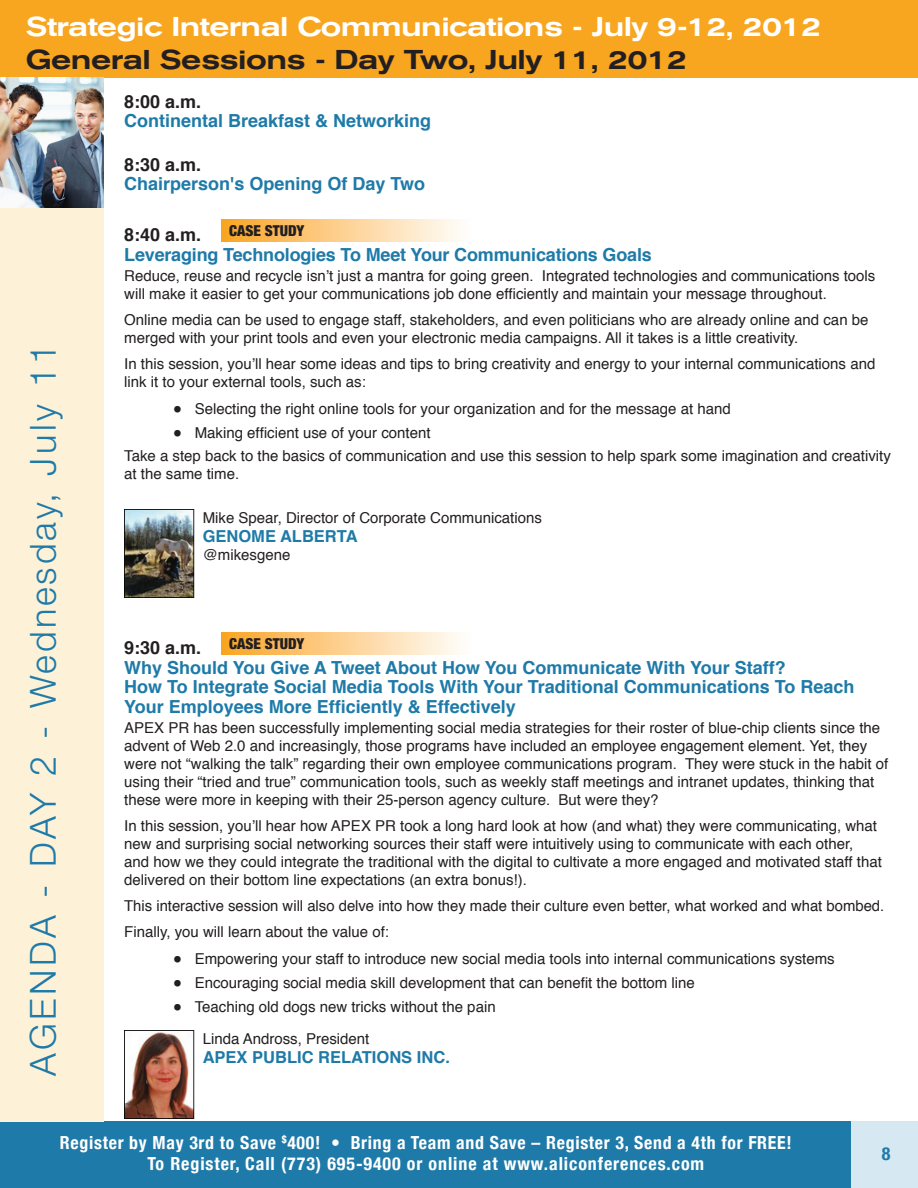
<style>
.page{position:relative;width:918px;height:1188px;background:#fff}
.page>*{position:absolute;margin:0;border:0;box-sizing:border-box;transform-origin:0 0}
.t1{font:300 36px "Helvetica Neue";letter-spacing:.09em;color:#1e7aa8}
.t2{font:500 expanded 27px "Akzidenz Grotesk BE";letter-spacing:-.02em;color:#fff}
.t3{font:500 expanded 27px "Akzidenz Grotesk BE";letter-spacing:-.02em;color:#231f20}
.t4{font:700 18px/19.5px "Helvetica";color:#1e7aa8}
.t5{font:700 condensed 18px/21.6px "Helvetica Neue";letter-spacing:.04em;color:#fff;text-align:center}
.t6{font:700 18px "Helvetica";color:#231f20}
.t7{font:700 condensed 18px "Helvetica Neue";color:#1e7aa8}
.t8{font:700 16.5px "Helvetica";color:#1e7aa8}
.t9{font:15px/18px "Helvetica";color:#231f20}
.t10{font:900 condensed 15px "Helvetica Neue";color:#231f20}
.s1{font-size:30px}
</style>
<div class="page">
<div style="left:0;top:1122px;width:852px;height:66px;background:#1e7aa8"></div>
<div style="left:852px;top:1122px;width:66px;height:66px;background:#d6e8f1"></div>
<div style="left:0;top:77px;width:104px;height:1045px;background:#fdf1d8"></div>
<div style="left:0;top:0;width:918px;height:78px;background:#f8a51f"></div>
<img style="left:0;top:78px;width:104px;height:129px">
<div style="left:221px;top:220px;width:255px;height:21px;background:linear-gradient(to right,#faa526,#fff)"></div>
<img style="left:124px;top:509px;width:71px;height:89px">
<div style="left:221px;top:633px;width:255px;height:21px;background:linear-gradient(to right,#faa526,#fff)"></div>
<img style="left:124px;top:1030px;width:71px;height:88px">
<h2 class="t2" style="left:26px;top:11px;width:797px">Strategic Internal Communications - July 9-12, 2012</h2>
<h2 class="t3" style="left:26px;top:43px;width:663px">General Sessions - Day Two, July 11, 2012</h2>
<h1 class="t1" style="left:21px;top:1076px;width:734px;rotate:-90deg">AGENDA - DAY 2 - Wednesday, July 11</h1>
<p class="t6" style="left:124px;top:87px;width:79px">8:00 a.m.</p>
<p class="t4" style="left:124px;top:111px;width:309px">Continental Breakfast &amp; Networking</p>
<p class="t6" style="left:124px;top:150px;width:79px">8:30 a.m.</p>
<p class="t4" style="left:124px;top:174px;width:302px">Chairperson's Opening Of Day Two</p>
<p class="t6" style="left:124px;top:221px;width:79px">8:40 a.m.</p>
<p class="t10" style="left:229px;top:221px;width:77px">CASE STUDY</p>
<p class="t4" style="left:124px;top:245px;width:529px">Leveraging Technologies To Meet Your Communications Goals</p>
<p class="t9" style="left:124px;top:268px;width:753px">Reduce, reuse and recycle isn’t just a mantra for going green. Integrated technologies and communications tools will make it easier to get your communications job done efficiently and maintain your message throughout.</p>
<p class="t9" style="left:124px;top:311px;width:746px">Online media can be used to engage staff, stakeholders, and even politicians who are already online and can be merged with your print tools and even your electronic media campaigns. All it takes is a little creativity.</p>
<p class="t9" style="left:124px;top:355px;width:753px">In this session, you’ll hear some ideas and tips to bring creativity and energy to your internal communications and link it to your external tools, such as:</p>
<p class="t9" style="left:172px;top:401px;width:560px"><span class="s1">•</span> Selecting the right online tools for your organization and for the message at hand</p>
<p class="t9" style="left:124px;top:422px;width:768px;line-height:22.6px;text-indent:48px"><span class="s1">•</span> Making efficient use of your content<br>Take a step back to the basics of communication and use this session to help spark some imagination and creativity</p>
<p class="t9" style="left:124px;top:465px;width:117px">at the same time.</p>
<p class="t9" style="left:203px;top:509px;width:341px">Mike Spear, Director of Corporate Communications</p>
<p class="t8" style="left:203px;top:523px;width:156px">GENOME ALBERTA</p>
<p class="t9" style="left:203px;top:547px;width:89px">@mikesgene</p>
<p class="t6" style="left:124px;top:634px;width:79px">9:30 a.m.</p>
<p class="t10" style="left:229px;top:634px;width:77px">CASE STUDY</p>
<p class="t4" style="left:124px;top:658px;width:732px">Why Should You Give A Tweet About How You Communicate With Your Staff?<br>How To Integrate Social Media Tools With Your Traditional Communications To Reach<br>Your Employees More Efficiently &amp; Effectively</p>
<p class="t9" style="left:124px;top:719px;width:766px">APEX PR has been successfully implementing social media strategies for their roster of blue-chip clients since the advent of Web 2.0 and increasingly, those programs have included an employee engagement element. Yet, they were not “walking the talk” regarding their own employee communications program. They were stuck in the habit of using their “tried and true” communication tools, such as weekly staff meetings and intranet updates, thinking that these were more in keeping with their 25-person agency culture. But were they?</p>
<p class="t9" style="left:124px;top:817px;width:759px">In this session, you’ll hear how APEX PR took a long hard look at how (and what) they were communicating, what new and surprising social networking sources their staff were intuitively using to communicate with each other, and how we they could integrate the traditional with the digital to cultivate a more engaged and motivated staff that delivered on their bottom line expectations (an extra bonus!).</p>
<p class="t9" style="left:124px;top:893px;width:762px;line-height:25.8px">This interactive session will also delve into how they made their culture even better, what worked and what bombed.<br>Finally, you will learn about the value of:</p>
<p class="t9" style="left:172px;top:950px;width:664px"><span class="s1">•</span> Empowering your staff to introduce new social media tools into internal communications systems</p>
<p class="t9" style="left:172px;top:974px;width:524px"><span class="s1">•</span> Encouraging social media skill development that can benefit the bottom line</p>
<p class="t9" style="left:203px;top:992px;width:294px;line-height:31.5px;text-indent:-31px"><span class="s1">•</span> Teaching old dogs new tricks without the pain<br>Linda Andross, President</p>
<p class="t8" style="left:203px;top:1044px;width:249px">APEX PUBLIC RELATIONS INC.</p>
<p class="t5" style="left:60px;top:1131px;width:733px">Register by May 3rd to Save <sup>$</sup>400! • Bring a Team and Save – Register 3, Send a 4th for FREE!<br>To Register, Call (773) 695-9400 or online at www.aliconferences.com</p>
<p class="t7" style="left:882px;top:1142px;width:10px">8</p>
</div>
